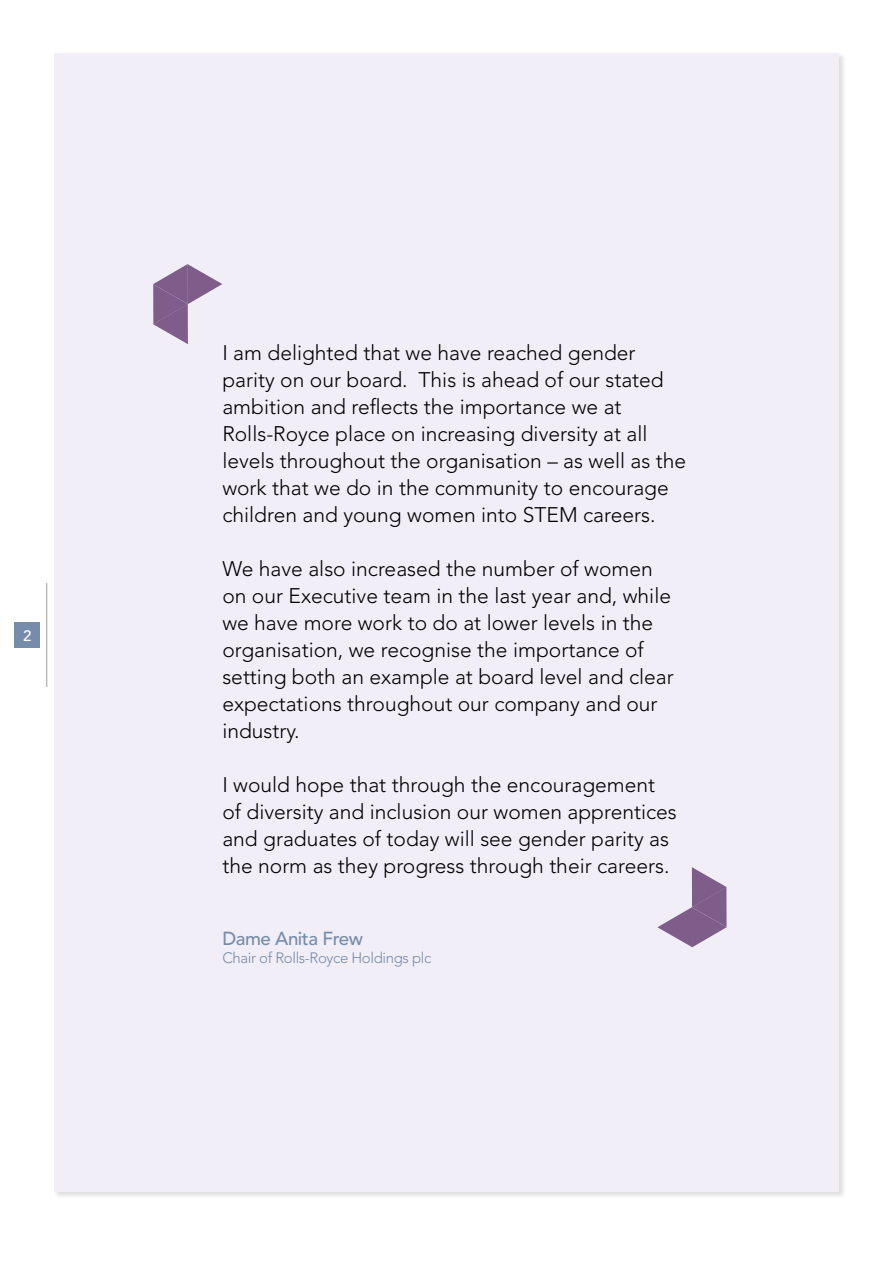
<style>
.page{position:relative;width:893px;height:1263px;background:#fff}
.page>*{position:absolute;margin:0;border:0;box-sizing:border-box;transform-origin:0 0}
.t1{font:300 21px/27px "Avenir LT Std";color:#000}
.t2{font:500 18.75px "Avenir LT Std";letter-spacing:-.025em;color:#758caa}
.t3{font:300 15px "Avenir LT Std";letter-spacing:-.025em;color:#758caa}
.t4{font:500 15px "Avenir LT Std";color:#fff}
</style>
<div class="page">
<div style="left:54px;top:53px;width:785px;height:1139px;background:#f2eef8"></div>
<div style="left:15px;top:622px;width:25px;height:26px;background:#758caa"></div>
<hr style="left:46px;top:583px;width:1px;height:104px;background:#9d9d9c">
<svg style="left:153px;top:264px;width:69px;height:80px"></svg>
<svg style="left:657px;top:867px;width:70px;height:80px"></svg>
<p class="t4" style="left:23px;top:627px;width:10px">2</p>
<p class="t1" style="left:222px;top:339px;width:465px">I am delighted that we have reached gender parity on our board. This is ahead of our stated ambition and reflects the importance we at Rolls-Royce place on increasing diversity at all levels throughout the organisation – as well as the work that we do in the community to encourage children and young women into STEM careers.</p>
<p class="t1" style="left:222px;top:555px;width:453px">We have also increased the number of women on our Executive team in the last year and, while we have more work to do at lower levels in the organisation, we recognise the importance of setting both an example at board level and clear expectations throughout our company and our industry.</p>
<p class="t1" style="left:222px;top:771px;width:456px">I would hope that through the encouragement of diversity and inclusion our women apprentices and graduates of today will see gender parity as the norm as they progress through their careers.</p>
<p class="t2" style="left:222px;top:928px;width:142px">Dame Anita Frew</p>
<p class="t3" style="left:222px;top:949px;width:210px">Chair of Rolls-Royce Holdings plc</p>
</div>
